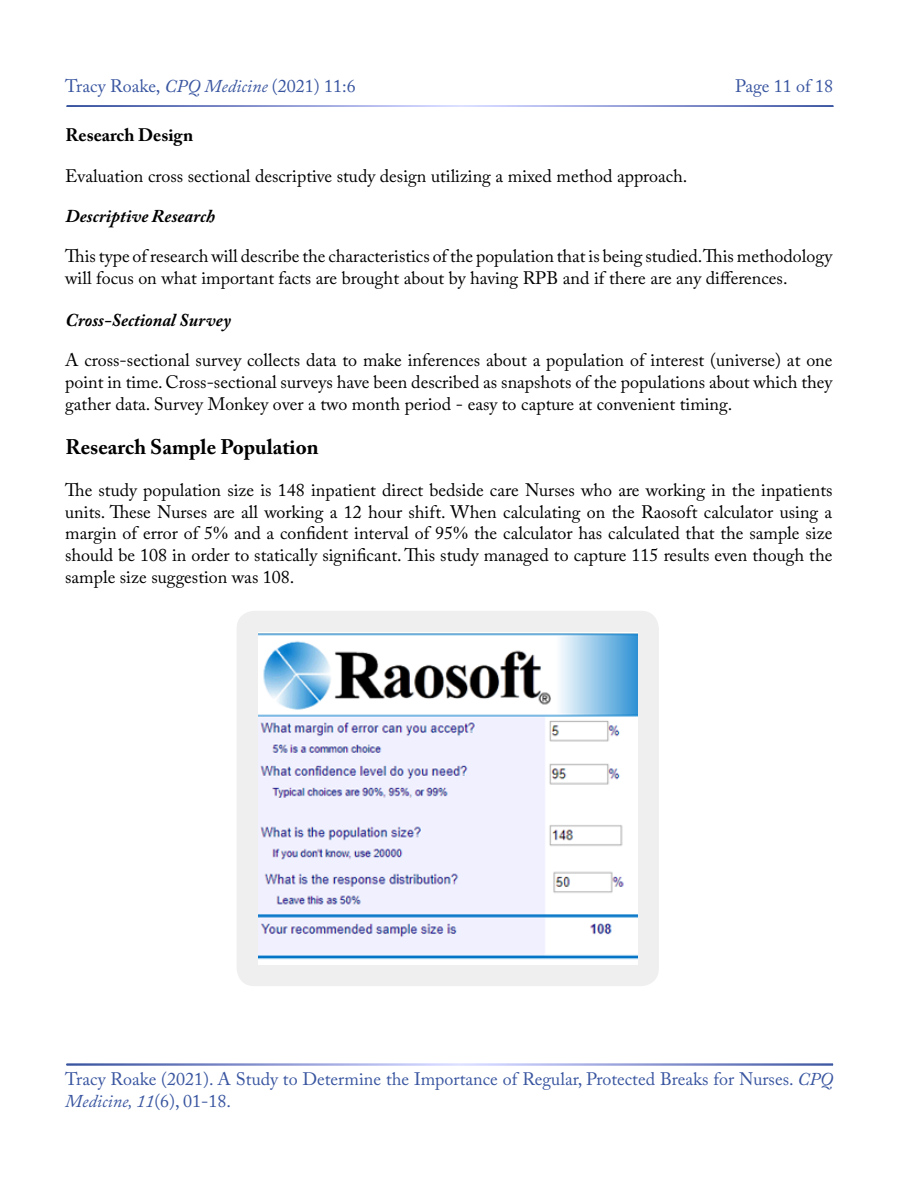
<style>
.page{position:relative;width:900px;height:1200px;background:#fff}
.page>*{position:absolute;margin:0;border:0;box-sizing:border-box;transform-origin:0 0}
.t1{font:700 21px "Adobe Caslon Pro";color:#000}
.t2{font:18px/21.6px "Adobe Caslon Pro";color:#000;text-align:justify}
.t3{font:18px/21.6px "Adobe Caslon Pro";color:#3955a0}
.t4{font:italic 700 18px "Adobe Caslon Pro";color:#000}
.t5{font:700 18px "Adobe Caslon Pro";color:#000}
.s1{font-style:italic}
.s2{font-family:"Times New Roman"}
</style>
<div class="page">
<div style="left:237px;top:611px;width:422px;height:375px;background:#efeff0;border-radius:18px"></div>
<img style="left:258px;top:633px;width:380px;height:332px">
<p class="t3" style="left:65px;top:75px;width:292px">Tracy Roake, <span class="s1">CPQ Medicine</span> (2021) 11:6</p>
<p class="t3" style="left:735px;top:75px;width:100px">Page 11 of 18</p>
<p class="t5" style="left:65px;top:124px;width:129px">Research Design</p>
<p class="t2" style="left:65px;top:164px;width:624px">Evaluation cross sectional descriptive study design utilizing a mixed method approach.</p>
<p class="t4" style="left:65px;top:205px;width:151px">Descriptive Research</p>
<p class="t2" style="left:65px;top:245px;width:769px">This type of research will describe the characteristics of the population that is being studied. This methodology will focus on what important facts are brought about by having RPB and if there are any differences.</p>
<p class="t4" style="left:65px;top:309px;width:167px">Cross-Sectional Survey</p>
<p class="t2" style="left:65px;top:349px;width:769px">A cross-sectional survey collects data to make inferences about a population of interest (universe) at one point in time. Cross-sectional surveys have been described as snapshots of the populations about which they gather data. Survey Monkey over a two month period - easy to capture at convenient timing.</p>
<p class="t1" style="left:65px;top:434px;width:255px">Research Sample Population</p>
<p class="t2" style="left:65px;top:479px;width:769px">The study population size is 148 inpatient direct bedside care Nurses who are working in the inpatients units. These Nurses are all working a 12 hour shift. When calculating on the Raosoft calculator using a margin of error of 5<span class="s2">%</span> and a confident interval of 95<span class="s2">%</span> the calculator has calculated that the sample size should be 108 in order to statically significant. This study managed to capture 115 results even though the sample size suggestion was 108.</p>
<p class="t3" style="left:65px;top:1068px;width:769px">Tracy Roake (2021). A Study to Determine the Importance of Regular, Protected Breaks for Nurses. <span class="s1">CPQ<br>Medicine, 11</span>(6), 01-18.</p>
</div>
